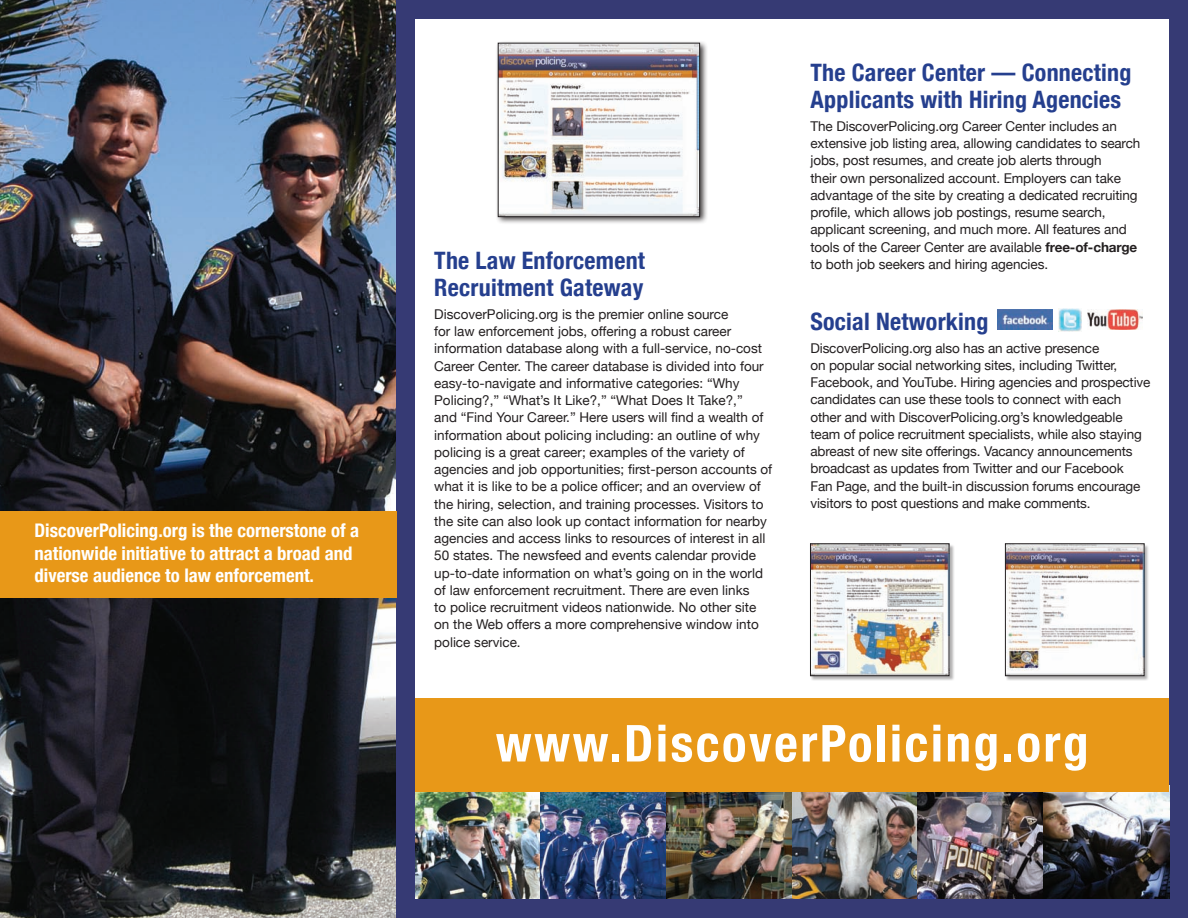
<style>
.page{position:relative;width:1188px;height:918px;background:#fff}
.page>*{position:absolute;margin:0;border:0;box-sizing:border-box;transform-origin:0 0}
.t1{font:700 condensed 51px "Helvetica Neue";letter-spacing:.05em;color:#fff}
.t2{font:700 condensed 24px/27px "Helvetica Neue";letter-spacing:.01em;color:#253f8e}
.t3{font:700 condensed 18.75px/22.5px "Helvetica Neue";color:#fff}
.t4{font:13.5px/17.2px "Helvetica Neue";letter-spacing:-.005em;color:#231f20}
.s1{font-weight:700}
</style>
<div class="page">
<div style="left:392px;top:0;width:796px;height:918px;background:#363a74"></div>
<div style="left:415px;top:19px;width:754px;height:682px;background:#fff"></div>
<img style="left:0;top:0;width:396px;height:918px">
<div style="left:495px;top:40px;width:213px;height:185px;background:#231f20;opacity:.85"></div>
<img style="left:500px;top:45px;width:198px;height:170px">
<div style="left:498px;top:43px;width:202px;height:174px;border:1px solid #231f20"></div>
<div style="left:811px;top:544px;width:144px;height:137px;background:#231f20;opacity:.35"></div>
<img style="left:812px;top:546px;width:135px;height:128px">
<div style="left:810px;top:544px;width:139px;height:132px;border:1px solid #231f20"></div>
<div style="left:1006px;top:544px;width:143px;height:137px;background:#231f20;opacity:.35"></div>
<img style="left:1007px;top:546px;width:135px;height:128px">
<div style="left:1005px;top:544px;width:139px;height:132px;border:1px solid #231f20"></div>
<img style="left:415px;top:792px;width:126px;height:107px">
<img style="left:541px;top:792px;width:126px;height:107px">
<img style="left:667px;top:792px;width:502px;height:107px">
<div style="left:0;top:511px;width:396px;height:87px;background:#e89818"></div>
<div style="left:415px;top:698px;width:754px;height:94px;background:#e89818"></div>
<img style="left:998px;top:309px;width:55px;height:21px">
<img style="left:1087px;top:309px;width:56px;height:21px">
<img style="left:1059px;top:309px;width:23px;height:23px">
<p class="t3" style="left:34px;top:519px;width:326px">DiscoverPolicing.org is the cornerstone of a nationwide initiative to attract a broad and diverse audience to law enforcement.</p>
<p class="t2" style="left:434px;top:247px;width:212px">The Law Enforcement<br>Recruitment Gateway</p>
<p class="t4" style="left:434px;top:305px;width:340px">DiscoverPolicing.org is the premier online source<br>for law enforcement jobs, offering a robust career information database along with a full-service, no-cost Career Center. The career database is divided into four easy-to-navigate and informative categories: “Why Policing?,” “What’s It Like?,” “What Does It Take?,”<br>and “Find Your Career.” Here users will find a wealth of information about policing including: an outline of why policing is a great career; examples of the variety of agencies and job opportunities; first-person accounts of what it is like to be a police officer; and an overview of the hiring, selection, and training processes. Visitors to the site can also look up contact information for nearby agencies and access links to resources of interest in all 50 states. The newsfeed and events calendar provide up-to-date information on what’s going on in the world of law enforcement recruitment. There are even links<br>to police recruitment videos nationwide. No other site on the Web offers a more comprehensive window into police service.</p>
<p class="t2" style="left:810px;top:59px;width:322px">The Career Center — Connecting<br>Applicants with Hiring Agencies</p>
<p class="t4" style="left:810px;top:117px;width:331px">The DiscoverPolicing.org Career Center includes an extensive job listing area, allowing candidates to search jobs, post resumes, and create job alerts through<br>their own personalized account. Employers can take advantage of the site by creating a dedicated recruiting profile, which allows job postings, resume search, applicant screening, and much more. All features and tools of the Career Center are available <span class="s1">free-of-charge </span>to both job seekers and hiring agencies.</p>
<p class="t2" style="left:810px;top:308px;width:179px">Social Networking</p>
<p class="t4" style="left:810px;top:339px;width:341px">DiscoverPolicing.org also has an active presence<br>on popular social networking sites, including Twitter, Facebook, and YouTube. Hiring agencies and prospective candidates can use these tools to connect with each other and with DiscoverPolicing.org’s knowledgeable team of police recruitment specialists, while also staying abreast of new site offerings. Vacancy announcements broadcast as updates from Twitter and our Facebook<br>Fan Page, and the built-in discussion forums encourage visitors to post questions and make comments.</p>
<p class="t1" style="left:496px;top:712px;width:594px">www.DiscoverPolicing.org</p>
</div>
